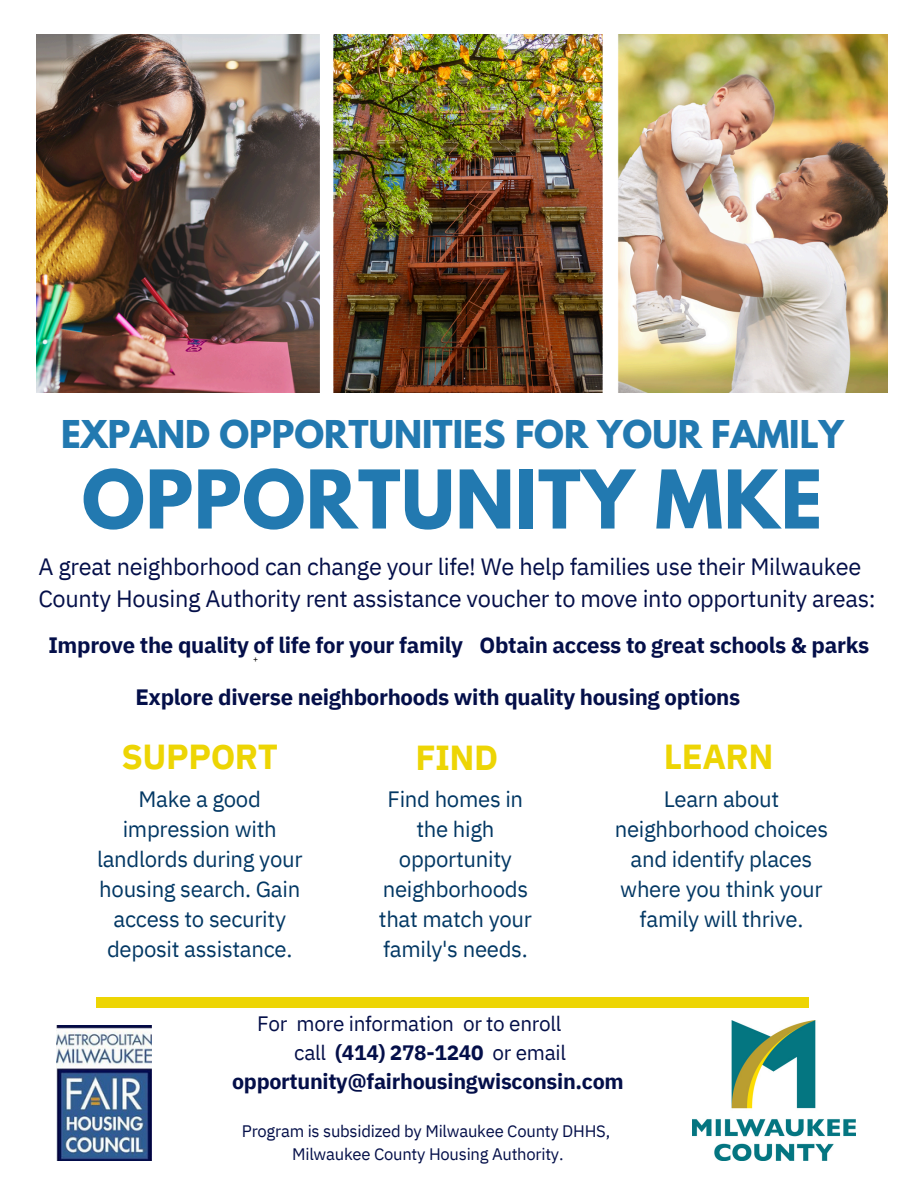
<style>
.page{position:relative;width:918px;height:1188px;background:#fff}
.page>*{position:absolute;margin:0;border:0;box-sizing:border-box;transform-origin:0 0}
.t1{font:700 71.7px "League Spartan";letter-spacing:.01em;color:#2279b0}
.t2{font:700 34.65px "IBM Plex Sans";letter-spacing:-.015em;color:#edd504}
.t3{font:700 33.9px "League Spartan";color:#2279b0}
.t4{font:23.55px/32.2px "IBM Plex Sans";letter-spacing:-.015em;color:#040f49}
.t5{font:22.2px/30.2px "IBM Plex Sans";letter-spacing:-.015em;color:#033864;text-align:center}
.t6{font:700 22.2px "IBM Plex Sans";letter-spacing:-.015em;color:#040f49}
.t7{font:700 21.45px "IBM Plex Sans";letter-spacing:-.015em;color:#040f49}
.t8{font:20.85px/28.7px "IBM Plex Sans";letter-spacing:-.015em;color:#040f49;text-align:right}
.t9{font:16.65px "IBM Plex Sans";letter-spacing:-.015em;color:#040f49}
.t10{font:8.25px "IBM Plex Sans";color:#000}
.s1{font-weight:700}
</style>
<div class="page">
<div style="left:96px;top:997px;width:713px;height:10px;background:#edd504"></div>
<img style="left:57px;top:1025px;width:94px;height:135px">
<img style="left:37px;top:35px;width:850px;height:357px">
<img style="left:692px;top:1021px;width:163px;height:139px">
<h3 class="t3" style="left:61px;top:417px;width:784px">EXPAND OPPORTUNITIES FOR YOUR FAMILY</h3>
<h3 class="t1" style="left:82px;top:464px;width:742px">OPPORTUNITY MKE</h3>
<p class="t4" style="left:38px;top:550px;width:839px">A great neighborhood can change your life! We help families use their Milwaukee<br>County Housing Authority rent assistance voucher to move into opportunity areas:</p>
<h4 class="t6" style="left:48px;top:630px;width:416px">Improve the quality of life for your family</h4>
<p class="t6" style="left:480px;top:630px;width:391px">Obtain access to great schools &amp; parks</p>
<p class="t10" style="left:253px;top:653px;width:6px">+</p>
<p class="t6" style="left:135px;top:683px;width:606px">Explore diverse neighborhoods with quality housing options</p>
<h2 class="t2" style="left:122px;top:734px;width:158px">SUPPORT</h2>
<h1 class="t2" style="left:415px;top:735px;width:85px">FIND</h1>
<h3 class="t2" style="left:664px;top:734px;width:111px">LEARN</h3>
<h1 class="t5" style="left:97px;top:783px;width:207px">Make a good impression with landlords during your housing search. Gain access to security deposit assistance.</h1>
<h3 class="t5" style="left:379px;top:783px;width:155px">Find homes in the high opportunity neighborhoods that match your family's needs.</h3>
<h1 class="t5" style="left:615px;top:783px;width:215px">Learn about neighborhood choices and identify places where you think your family will thrive.</h1>
<h2 class="t8" style="left:257px;top:1009px;width:310px">For more information or to enroll call <span class="s1">(414) 278-1240</span> or email</h2>
<h2 class="t7" style="left:232px;top:1067px;width:393px">opportunity@fairhousingwisconsin.com</h2>
<h2 class="t9" style="left:242px;top:1120px;width:370px">Program is subsidized by Milwaukee County DHHS,</h2>
<p class="t9" style="left:292px;top:1143px;width:273px">Milwaukee County Housing Authority.</p>
</div>
